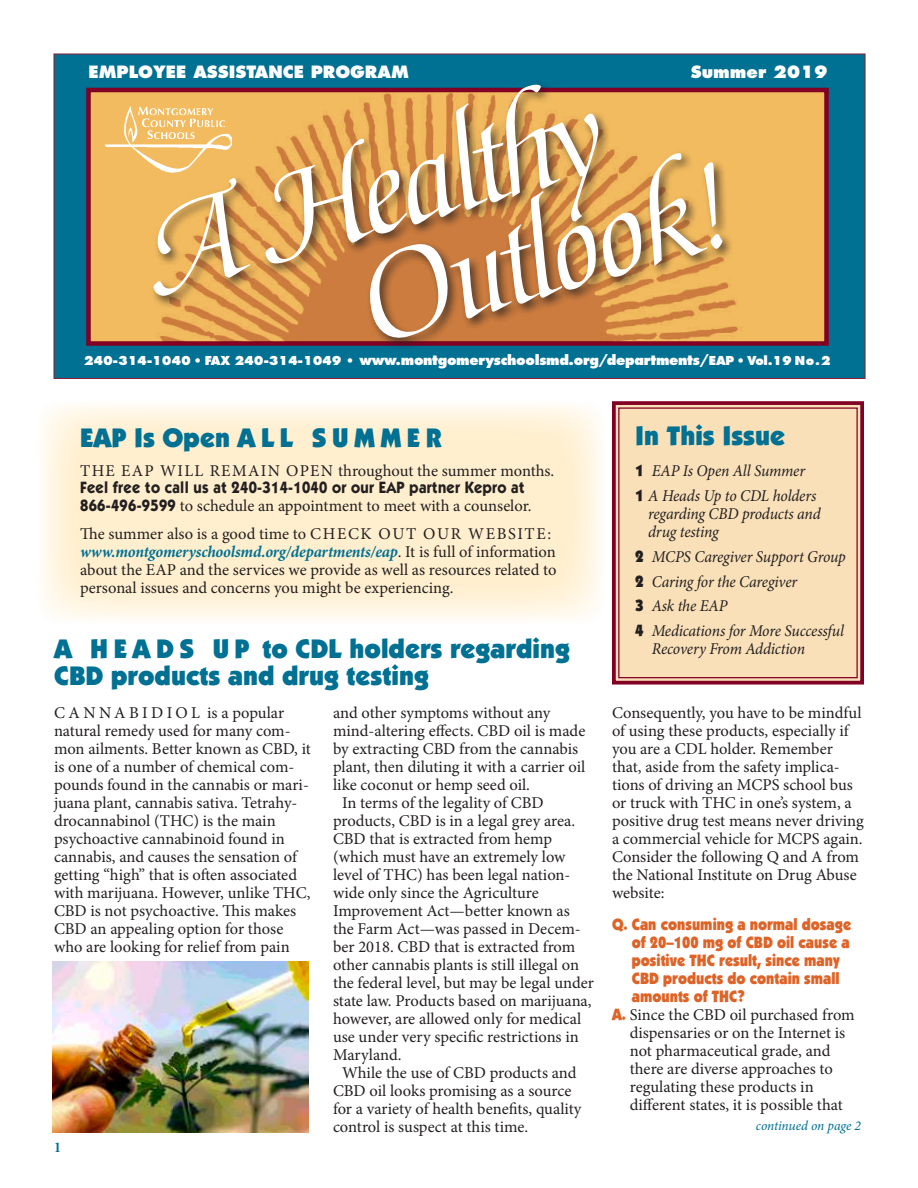
<style>
.page{position:relative;width:918px;height:1188px;background:#fff}
.page>*{position:absolute;margin:0;border:0;box-sizing:border-box;transform-origin:0 0}
.t1{font:135px "Medici Script LT Std";color:#fff}
.Headline{font:900 27px/27px "ITC Kabel Std";color:#007093}
.Headline-2{font:900 27px "ITC Kabel Std";letter-spacing:.2em;color:#007093}
.Indent_text{font:16.5px/18px "Minion Pro";color:#231f20}
._1stparagraph_text{font:16.5px/18px "Minion Pro";letter-spacing:-.005em;color:#231f20}
.Contents{font:italic 16.5px/18px "Minion Pro";letter-spacing:-.015em;color:#231f20;scale:.95 1}
.Answer{font:16.5px/18px "Minion Pro";letter-spacing:-.005em;color:#231f20}
.Question{font:900 16.5px/18px "ITC Kabel Std";color:#de6327;scale:.9 1}
.t2{font:800 16.5px "Futura Std";color:#fff}
.Headline-3{font:700 condensed 15px "Minion Pro";color:#007093}
.continued_right{font:italic 13.5px "Minion Pro";letter-spacing:-.01em;color:#007093}
.Headline-4{font:800 12px "Futura Std";letter-spacing:-.025em;color:#fff}
.s1{font-size:13.5px}
.s2{font-family:"ITC Kabel Std";font-weight:700}
.s3{font-weight:700;font-style:italic;color:#007093}
.s4{font-family:"ITC Kabel Std";font-weight:900;font-style:normal}
.s5{font-family:"ITC Kabel Std";font-weight:900;color:#de6327}
</style>
<div class="page">
<svg style="left:38px;top:401px;width:567px;height:223px;background:#fff1d6"></svg>
<img style="left:53px;top:962px;width:256px;height:171px">
<div style="left:54px;top:54px;width:811px;height:324px;background:#007093"></div>
<div style="left:86px;top:88px;width:743px;height:258px;background:#f2bb5f;border:4px solid #820024"></div>
<div style="left:150px;top:81px;width:585px;height:270px;background:#231f20;opacity:.74"></div>
<img style="left:105px;top:105px;width:127px;height:68px">
<div style="left:612px;top:401px;width:252px;height:284px;background:#f9e0b8"></div>
<div style="left:618px;top:407px;width:240px;height:271px;border:1px solid #820024"></div>
<p class="t2" style="left:88px;top:61px;width:322px">EMPLOYEE ASSISTANCE PROGRAM</p>
<p class="t2" style="left:691px;top:61px;width:139px">Summer 2019</p>
<p class="t1" style="left:124px;top:184px;width:474px;rotate:-16deg">A Healthy</p>
<p class="t1" style="left:339px;top:232px;width:384px;rotate:-16deg">Outlook!</p>
<p class="Headline-4" style="left:84px;top:353px;width:748px">240-314-1040 • FAX 240-314-1049 • <span class="s1">www.montgomeryschoolsmd.org/departments/</span>EAP • Vol.19 No.2</p>
<p class="Headline-2" style="left:80px;top:421px;width:364px">EAP Is Open ALL SUMMER</p>
<p class="Indent_text" style="left:80px;top:462px;width:476px">THE EAP WILL REMAIN OPEN throughout the summer months.<br><span class="s2">Feel free to call us at 240-314-1040 or our EAP partner Kepro at<br>866-496-9599</span> to schedule an appointment to meet with a counselor.</p>
<p class="Indent_text" style="left:80px;top:525px;width:478px">The summer also is a good time to CHECK OUT OUR WEBSITE: <span class="s3">www.montgomeryschoolsmd.org/departments/eap</span>. It is full of information about the EAP and the services we provide as well as resources related to personal issues and concerns you might be experiencing.</p>
<p class="Headline" style="left:54px;top:635px;width:518px">A H E A D S U P to CDL holders regarding<br>CBD products and drug testing</p>
<p class="_1stparagraph_text" style="left:54px;top:704px;width:259px">CANNABIDIOL is a popular natural remedy used for many com&shy;mon ailments. Better known as CBD, it is one of a number of chemical com&shy;pounds found in the cannabis or mari&shy;juana plant, cannabis sativa. Tetrahy&shy;drocannabinol (THC) is the main psychoactive cannabinoid found in cannabis, and causes the sensation of getting “high” that is often associated with marijuana. However, unlike THC, CBD is not psychoactive. This makes CBD an appealing option for those who are looking for relief from pain</p>
<p class="_1stparagraph_text" style="left:333px;top:704px;width:254px">and other symptoms without any mind-altering effects. CBD oil is made by extracting CBD from the cannabis plant, then diluting it with a carrier oil like coconut or hemp seed oil.</p>
<p class="Indent_text" style="left:333px;top:794px;width:262px;text-indent:9px">In terms of the legality of CBD products, CBD is in a legal grey area.<br>CBD that is extracted from hemp (which must have an extremely low level of THC) has been legal nation&shy;wide only since the Agriculture Improvement Act—better known as the Farm Act—was passed in Decem&shy;ber 2018. CBD that is extracted from other cannabis plants is still illegal on the federal level, but may be legal under state law. Products based on marijuana, however, are allowed only for medical use under very specific restrictions in Maryland.</p>
<p class="Indent_text" style="left:333px;top:1064px;width:250px;text-indent:9px">While the use of CBD products and CBD oil looks promising as a source for a variety of health benefits, quality control is suspect at this time.</p>
<p class="Headline-3" style="left:54px;top:1137px;width:8px">1</p>
<p class="Headline" style="left:635px;top:422px;width:152px">In This Issue</p>
<p class="Contents" style="left:635px;top:462px;width:180px"><span class="s4">1</span> EAP Is Open All Summer</p>
<p class="Contents" style="left:648px;top:487px;width:183px;text-indent:-13px"><span class="s4">1</span> A Heads Up to CDL holders regarding CBD products and drug testing</p>
<p class="Contents" style="left:635px;top:547px;width:223px"><span class="s4">2</span> MCPS Caregiver Support Group</p>
<p class="Contents" style="left:635px;top:572px;width:172px"><span class="s4">2</span> Caring for the Caregiver</p>
<p class="Contents" style="left:635px;top:597px;width:99px"><span class="s4">3</span> Ask the EAP</p>
<p class="Contents" style="left:652px;top:622px;width:204px;text-indent:-16px"><span class="s4">4</span> Medications for More Successful<br>Recovery From Addiction</p>
<p class="Indent_text" style="left:612px;top:704px;width:253px">Consequently, you have to be mindful of using these products, especially if you are a CDL holder. Remember that, aside from the safety implica&shy;tions of driving an MCPS school bus or truck with THC in one’s system, a positive drug test means never driving a commercial vehicle for MCPS again.<br>Consider the following Q and A from the National Institute on Drug Abuse website:</p>
<p class="Question" style="left:632px;top:915px;width:245px;text-indent:-20px">Q. Can consuming a normal dosage of 20–100 mg of CBD oil cause a positive THC result, since many<br>CBD products do contain small amounts of THC?</p>
<p class="Answer" style="left:630px;top:1006px;width:226px;text-indent:-18px"><span class="s5">A.</span> Since the CBD oil purchased from dispensaries or on the Internet is not pharmaceutical grade, and there are diverse approaches to regulating these products in different states, it is possible that</p>
<p class="continued_right" style="left:756px;top:1117px;width:107px">continued on page 2</p>
</div>
